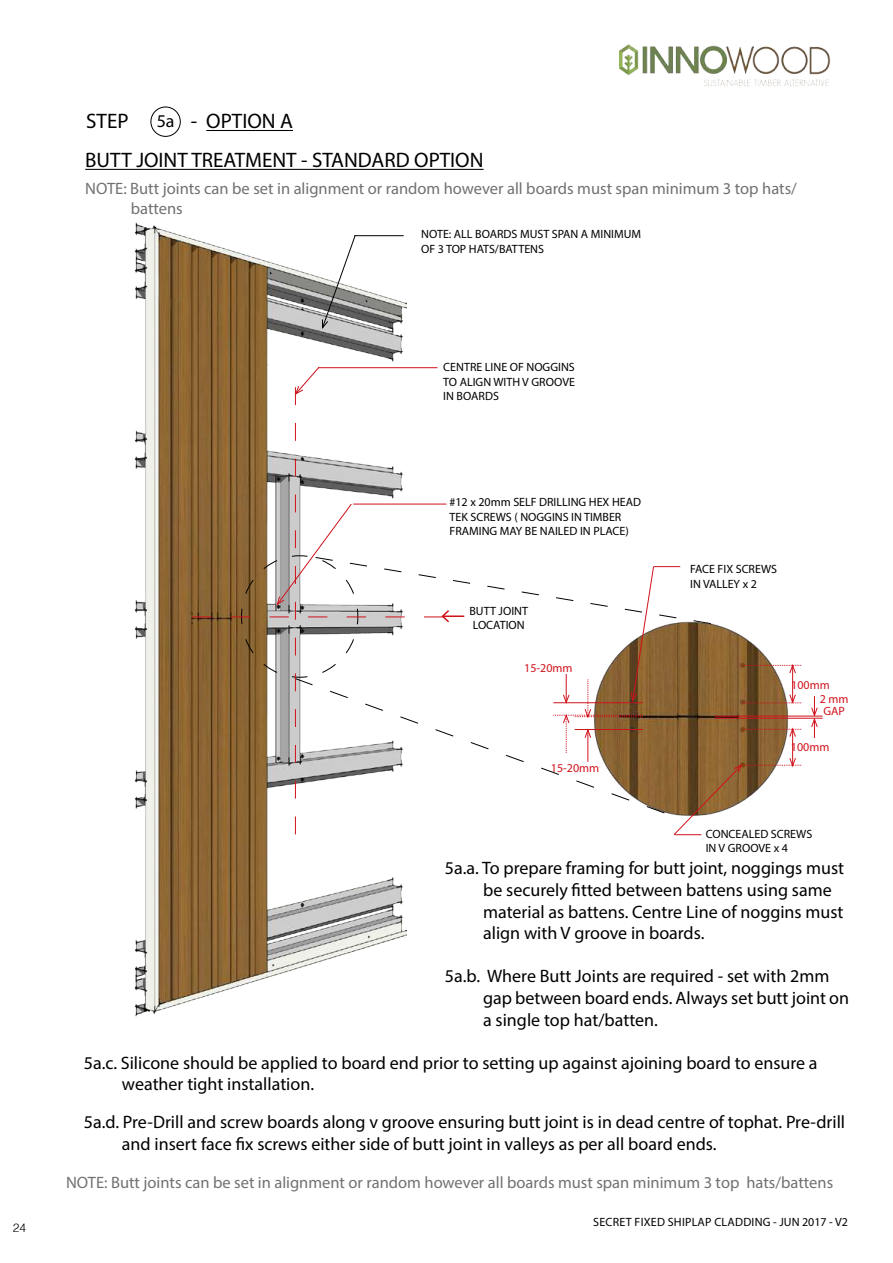
<style>
.page{position:relative;width:893px;height:1263px;background:#fff}
.page>*{position:absolute;margin:0;border:0;box-sizing:border-box;transform-origin:0 0}
.t1{font:21px "Myriad Pro";color:#000}
.t2{font:18px/21.6px "Myriad Pro";color:#000}
.t3{font:16.5px/19.8px "Myriad Pro";color:#727171}
.t4{font:12px/14.4px "Myriad Pro";color:#000}
.t5{font:12px "Myriad Pro";letter-spacing:.02em;color:#000}
.t6{font:12px/12px "Myriad Pro";color:#d0121b;text-align:center}
.t7{font:300 12px "Helvetica";color:#000}
</style>
<div class="page">
<img style="left:619px;top:45px;width:212px;height:42px">
<hr style="left:85px;top:169px;width:399px;height:1px;background:#000">
<div style="left:151px;top:107px;width:29px;height:30px;border:1px solid #000;border-radius:50%"></div>
<hr style="left:206px;top:130px;width:87px;height:1px;background:#000">
<img style="left:134px;top:222px;width:272px;height:795px">
<svg style="left:322px;top:235px;width:33px;height:93px"></svg>
<hr style="left:354px;top:235px;width:50px;height:1px;background:#000">
<hr style="left:715px;top:718px;width:108px;height:1px;background:#d0121b">
<hr style="left:715px;top:716px;width:108px;height:1px;background:#d0121b">
<svg style="left:811px;top:696px;width:6px;height:42px"></svg>
<svg style="left:192px;top:367px;width:609px;height:468px"></svg>
<p class="t1" style="left:86px;top:108px;width:44px">STEP</p>
<p class="t1" style="left:191px;top:108px;width:104px">- OPTION A</p>
<p class="t2" style="left:157px;top:110px;width:19px">5a</p>
<p class="t1" style="left:85px;top:147px;width:400px">BUTT JOINT TREATMENT - STANDARD OPTION</p>
<p class="t3" style="left:131px;top:178px;width:668px;text-indent:-45px">NOTE: Butt joints can be set in alignment or random however all boards must span minimum 3 top hats/ battens</p>
<p class="t4" style="left:421px;top:227px;width:221px">NOTE: ALL BOARDS MUST SPAN A MINIMUM<br>OF 3 TOP HATS/BATTENS</p>
<p class="t7" style="left:13px;top:1217px;width:15px">24</p>
<p class="t4" style="left:443px;top:360px;width:133px;text-align:justify">CENTRE LINE OF NOGGINS TO ALIGN WITH V GROOVE IN BOARDS</p>
<p class="t4" style="left:449px;top:495px;width:193px">#12 x 20mm SELF DRILLING HEX HEAD<br>TEK SCREWS ( NOGGINS IN TIMBER<br>FRAMING MAY BE NAILED IN PLACE)</p>
<p class="t4" style="left:469px;top:603px;width:60px">BUTT JOINT<br>LOCATION</p>
<p class="t6" style="left:524px;top:662px;width:50px">15-20mm</p>
<p class="t6" style="left:551px;top:762px;width:50px">15-20mm</p>
<p class="t4" style="left:690px;top:562px;width:88px">FACE FIX SCREWS<br>IN VALLEY x 2</p>
<p class="t6" style="left:791px;top:679px;width:40px">100mm</p>
<p class="t6" style="left:820px;top:693px;width:30px">2 mm<br>GAP</p>
<p class="t6" style="left:791px;top:741px;width:40px">100mm</p>
<p class="t4" style="left:706px;top:826px;width:108px">CONCEALED SCREWS<br>IN V GROOVE x 4</p>
<p class="t2" style="left:483px;top:857px;width:363px;text-indent:-38px">5a.a. To prepare framing for butt joint, noggings must be securely fitted between battens using same material as battens. Centre Line of noggins must align with V groove in boards.</p>
<p class="t2" style="left:483px;top:965px;width:368px;text-indent:-38px">5a.b. Where Butt Joints are required - set with 2mm gap between board ends. Always set butt joint on a single top hat/batten.</p>
<p class="t2" style="left:122px;top:1051px;width:697px;text-indent:-38px">5a.c. Silicone should be applied to board end prior to setting up against ajoining board to ensure a weather tight installation.</p>
<p class="t2" style="left:122px;top:1111px;width:725px;text-indent:-38px">5a.d. Pre-Drill and screw boards along v groove ensuring butt joint is in dead centre of tophat. Pre-drill and insert face fix screws either side of butt joint in valleys as per all board ends.</p>
<p class="t3" style="left:66px;top:1172px;width:769px">NOTE: Butt joints can be set in alignment or random however all boards must span minimum 3 top hats/battens</p>
<p class="t5" style="left:593px;top:1215px;width:256px">SECRET FIXED SHIPLAP CLADDING - JUN 2017 - V2</p>
</div>
